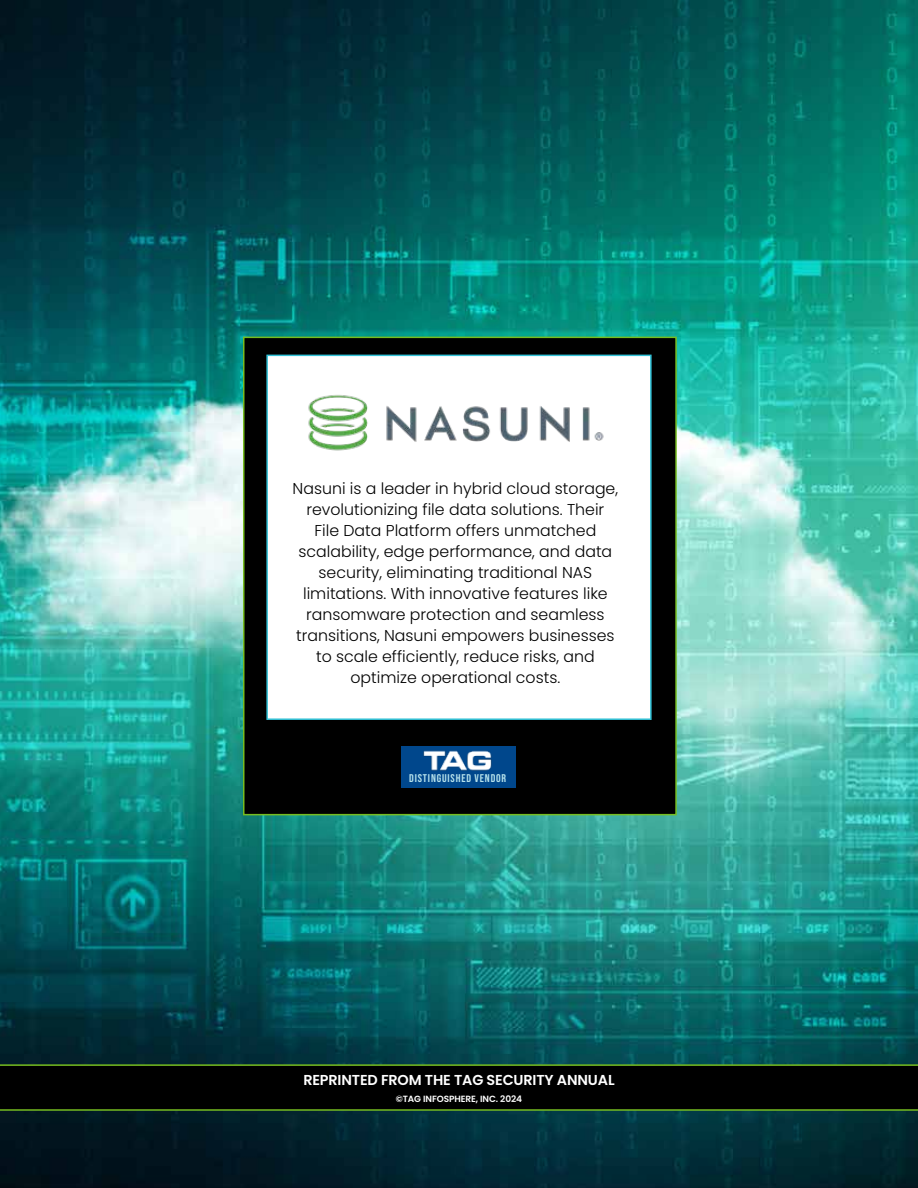
<style>
.page{position:relative;width:918px;height:1188px;background:#fff}
.page>*{position:absolute;margin:0;border:0;box-sizing:border-box;transform-origin:0 0}
.t1{font:300 15.75px/21px "Poppins";color:#000;text-align:center}
.t2{font:600 14.4px "Poppins";letter-spacing:-.01em;color:#fff}
.t3{font:11.25px "Bebas Neue";letter-spacing:.075em;color:#b7e3ec}
.t4{font:600 9px "Poppins";letter-spacing:-.01em;color:#fff}
</style>
<div class="page">
<img style="left:0;top:0;width:918px;height:1188px">
<div style="left:244px;top:337px;width:432px;height:478px;background:#000"></div>
<div style="left:243px;top:337px;width:434px;height:478px;border:2px solid #76bc21"></div>
<div style="left:266px;top:355px;width:386px;height:365px;background:#fff;border:2px solid #33c2d7"></div>
<svg style="left:0;top:1064px;width:918px;height:47px;background:#070c02"></svg>
<div style="left:401px;top:746px;width:114px;height:42px;background:#00478c"></div>
<img style="left:423px;top:750px;width:69px;height:21px">
<img style="left:308px;top:395px;width:296px;height:56px">
<p class="t1" style="left:293px;top:478px;width:327px">Nasuni is a leader in hybrid cloud storage, revolutionizing file data solutions. Their File Data Platform offers unmatched scalability, edge performance, and data security, eliminating traditional NAS limitations. With innovative features like ransomware protection and seamless transitions, Nasuni empowers businesses to scale efficiently, reduce risks, and optimize operational costs.</p>
<p class="t3" style="left:409px;top:772px;width:99px">DISTINGUISHED VENDOR</p>
<p class="t2" style="left:303px;top:1072px;width:313px">REPRINTED FROM THE TAG SECURITY ANNUAL</p>
<p class="t4" style="left:396px;top:1094px;width:128px">©TAG INFOSPHERE, INC. 2024</p>
</div>
